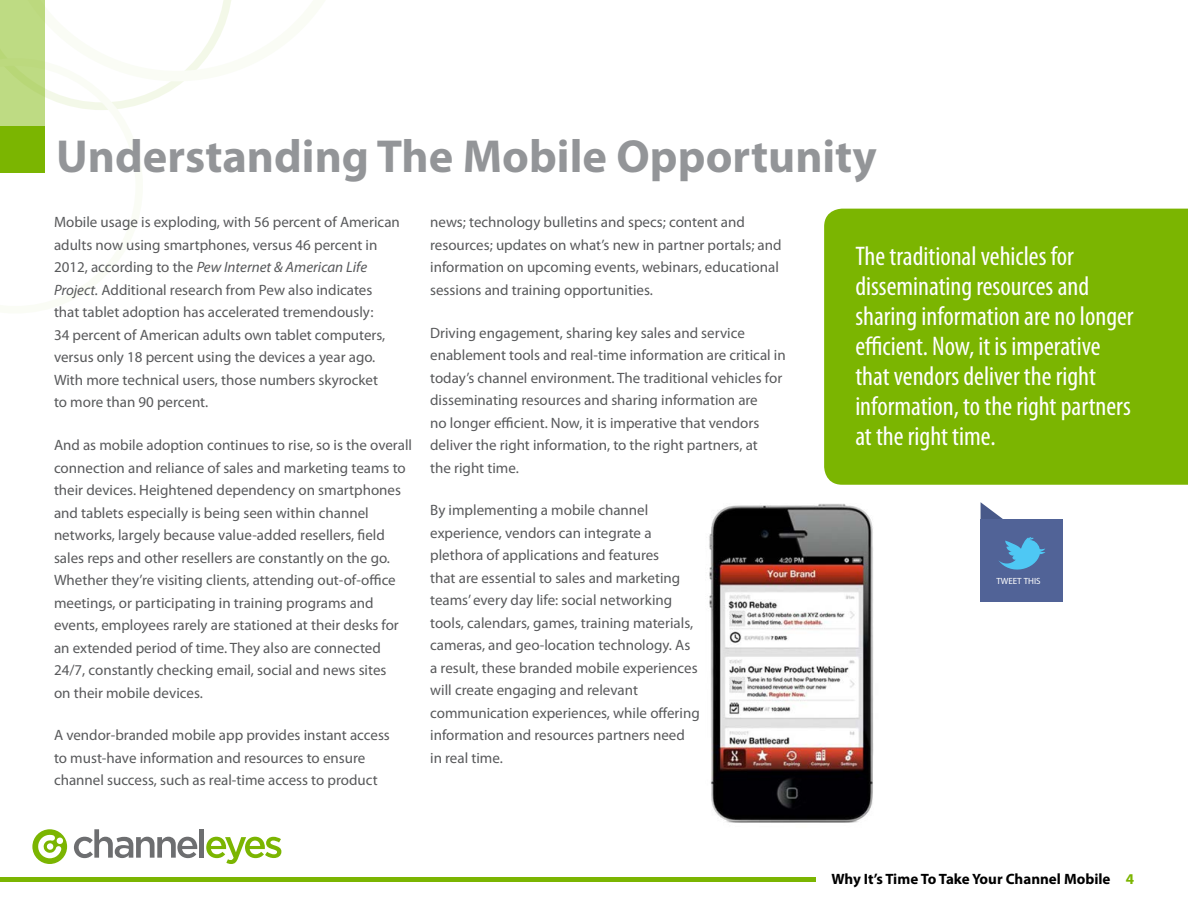
<style>
.page{position:relative;width:1188px;height:918px;background:#fff}
.page>*{position:absolute;margin:0;border:0;box-sizing:border-box;transform-origin:0 0}
.t1{font:700 46.5px "Myriad Pro";color:#939598}
.t2{font:condensed 27px/30px "Myriad Pro";color:#fff}
.t3{font:15px/22.5px "Myriad Pro";color:#58595b}
.t4{font:700 15px "Myriad Pro";color:#000}
.t5{font:9px "Museo Sans 300";color:#fff}
.s1{font-style:italic}
.s2{color:#7bb501}
</style>
<div class="page">
<svg style="left:45px;top:0;width:186px;height:110px"></svg>
<div style="left:0;top:126px;width:45px;height:47px;background:#7bb501"></div>
<div style="left:0;top:0;width:45px;height:126px;background:#bedb83"></div>
<hr style="left:0;top:878px;width:816px;height:4px;background:#7bb501">
<svg style="left:74px;top:829px;width:123px;height:29px"></svg>
<div style="left:199px;top:829px;width:5px;height:29px;background:#6d6e70"></div>
<svg style="left:206px;top:837px;width:75px;height:27px"></svg>
<svg style="left:32px;top:829px;width:35px;height:35px"></svg>
<div style="left:824px;top:209px;width:364px;height:276px;background:#7bb501"></div>
<svg style="left:981px;top:502px;width:27px;height:18px"></svg>
<div style="left:981px;top:520px;width:82px;height:82px;background:#516397"></div>
<svg style="left:999px;top:537px;width:46px;height:33px"></svg>
<img style="left:709px;top:503px;width:165px;height:320px">
<h1 class="t1" style="left:56px;top:126px;width:822px">Understanding The Mobile Opportunity</h1>
<p class="t3" style="left:54px;top:211px;width:347px">Mobile usage is exploding, with 56 percent of American adults now using smartphones, versus 46 percent in 2012, according to the <span class="s1">Pew Internet &amp; American Life Project.</span> Additional research from Pew also indicates that tablet adoption has accelerated tremendously:<br>34 percent of American adults own tablet computers, versus only 18 percent using the devices a year ago.<br>With more technical users, those numbers skyrocket<br>to more than 90 percent.</p>
<p class="t3" style="left:54px;top:433px;width:360px">And as mobile adoption continues to rise, so is the overall connection and reliance of sales and marketing teams to their devices. Heightened dependency on smartphones and tablets especially is being seen within channel networks, largely because value-added resellers, field sales reps and other resellers are constantly on the go.<br>Whether they’re visiting clients, attending out-of-office meetings, or participating in training programs and events, employees rarely are stationed at their desks for an extended period of time. They also are connected 24/7, constantly checking email, social and news sites<br>on their mobile devices.</p>
<p class="t3" style="left:54px;top:724px;width:337px">A vendor-branded mobile app provides instant access to must-have information and resources to ensure channel success, such as real-time access to product</p>
<p class="t3" style="left:430px;top:211px;width:353px">news; technology bulletins and specs; content and resources; updates on what’s new in partner portals; and information on upcoming events, webinars, educational sessions and training opportunities.</p>
<p class="t3" style="left:430px;top:321px;width:357px">Driving engagement, sharing key sales and service enablement tools and real-time information are critical in today’s channel environment. The traditional vehicles for disseminating resources and sharing information are<br>no longer efficient. Now, it is imperative that vendors deliver the right information, to the right partners, at<br>the right time.</p>
<p class="t3" style="left:430px;top:499px;width:271px">By implementing a mobile channel experience, vendors can integrate a plethora of applications and features<br>that are essential to sales and marketing teams’ every day life: social networking tools, calendars, games, training materials, cameras, and geo-location technology. As a result, these branded mobile experiences will create engaging and relevant communication experiences, while offering information and resources partners need in real time.</p>
<h2 class="t2" style="left:855px;top:241px;width:280px">The traditional vehicles for disseminating resources and sharing information are no longer efficient. Now, it is imperative that vendors deliver the right information, to the right partners at the right time.</h2>
<p class="t5" style="left:996px;top:575px;width:46px">TWEET THIS</p>
<p class="t4" style="left:831px;top:870px;width:304px">Why It’s Time To Take Your Channel Mobile <span class="s2">4</span></p>
</div>
